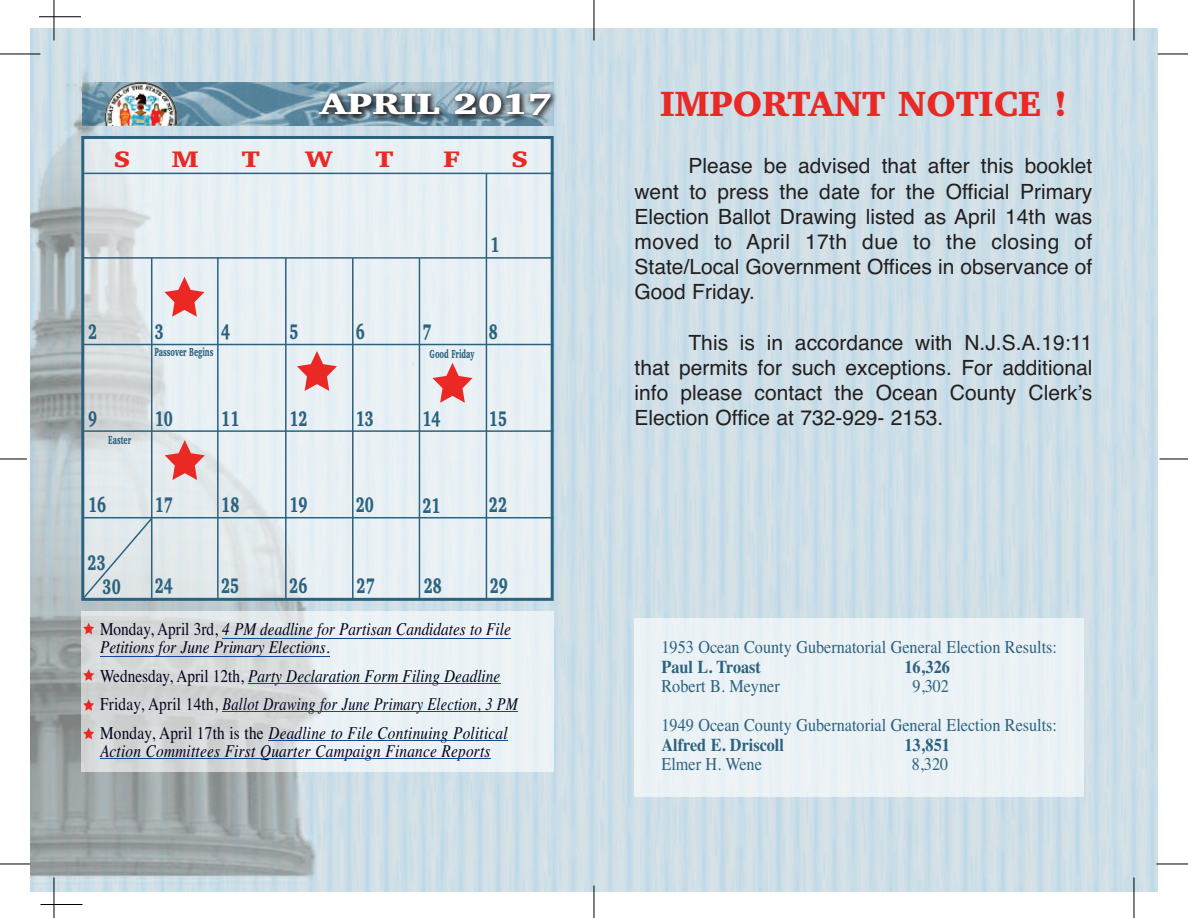
<style>
.page{position:relative;width:1188px;height:918px;background:#fff}
.page>*{position:absolute;margin:0;border:0;box-sizing:border-box;transform-origin:0 0}
.t1{font:900 36px "Charter";color:#ea2924}
.t2{font:900 30px "Charter";color:#fff;scale:1.29 1}
.t3{font:900 23.1px "Charter";color:#ea2924;scale:1.21 1}
.t4{font:900 21.6px/24px "Charter";color:#2b627f;scale:.65 1}
.t5{font:21px/25.2px "Helvetica";color:#231f20;text-align:justify}
.t6{font:italic 18px/28.5px "Times";letter-spacing:.015em;color:#00041c;scale:.85 1}
.t7{font:18px/39px "Times";color:#2b627f;scale:.9 1}
.t8{font:700 18px "Times";color:#2b627f;scale:.9 1}
.t9{font:900 12px "Charter";color:#2b627f;scale:.59 1}
.s1{font-size:29.7px}
.s2{font-style:normal}
</style>
<div class="page">
<img style="left:30px;top:28px;width:1128px;height:863px">
<hr style="left:54px;top:0;width:1px;height:40px;background:#000">
<hr style="left:594px;top:0;width:1px;height:40px;background:#000">
<hr style="left:594px;top:886px;width:1px;height:32px;background:#000">
<hr style="left:54px;top:877px;width:1px;height:41px;background:#000">
<hr style="left:1134px;top:0;width:1px;height:40px;background:#000">
<hr style="left:1134px;top:877px;width:1px;height:41px;background:#000">
<hr style="left:0;top:54px;width:40px;height:1px;background:#000">
<hr style="left:0;top:864px;width:30px;height:1px;background:#000">
<hr style="left:1156px;top:864px;width:32px;height:1px;background:#000">
<hr style="left:1158px;top:54px;width:30px;height:1px;background:#000">
<svg style="left:1159px;top:459px;width:29px;height:1px"></svg>
<svg style="left:0;top:459px;width:27px;height:1px"></svg>
<hr style="left:39px;top:16px;width:42px;height:1px;background:#000">
<hr style="left:40px;top:904px;width:43px;height:1px;background:#000">
<img style="left:82px;top:83px;width:23px;height:42px">
<img style="left:105px;top:82px;width:18px;height:44px">
<img style="left:123px;top:74px;width:19px;height:62px">
<img style="left:142px;top:74px;width:475px;height:62px">
<div style="left:81px;top:611px;width:472px;height:161px;background:#fff;opacity:.6"></div>
<hr style="left:222px;top:638px;width:289px;height:1px;background:#14469b">
<hr style="left:100px;top:656px;width:230px;height:1px;background:#14469b">
<hr style="left:248px;top:683px;width:252px;height:1px;background:#14469b">
<hr style="left:223px;top:712px;width:295px;height:1px;background:#14469b">
<hr style="left:268px;top:740px;width:240px;height:1px;background:#14469b">
<hr style="left:100px;top:758px;width:391px;height:1px;background:#14469b">
<svg style="left:83px;top:623px;width:11px;height:11px"></svg>
<svg style="left:83px;top:669px;width:11px;height:12px"></svg>
<svg style="left:83px;top:699px;width:11px;height:12px"></svg>
<svg style="left:83px;top:728px;width:11px;height:11px"></svg>
<div style="left:84px;top:139px;width:467px;height:459px;background:#fff;opacity:.55"></div>
<div style="left:81px;top:136px;width:473px;height:465px;border:3px solid #2b627f"></div>
<hr style="left:84px;top:173px;width:470px;height:1px;background:#2b627f">
<hr style="left:84px;top:257px;width:470px;height:2px;background:#2b627f">
<hr style="left:84px;top:344px;width:470px;height:1px;background:#2b627f">
<hr style="left:84px;top:430px;width:470px;height:2px;background:#2b627f">
<hr style="left:84px;top:517px;width:470px;height:1px;background:#2b627f">
<hr style="left:151px;top:257px;width:1px;height:344px;background:#2b627f">
<hr style="left:217px;top:257px;width:2px;height:342px;background:#2b627f">
<hr style="left:285px;top:258px;width:2px;height:341px;background:#2b627f">
<hr style="left:352px;top:258px;width:2px;height:341px;background:#2b627f">
<hr style="left:419px;top:258px;width:1px;height:341px;background:#2b627f">
<hr style="left:486px;top:173px;width:1px;height:426px;background:#2b627f">
<svg style="left:164px;top:277px;width:40px;height:40px;background:#e89b9b"></svg>
<svg style="left:297px;top:351px;width:40px;height:40px;background:#e89b9b"></svg>
<svg style="left:433px;top:363px;width:39px;height:40px;background:#e89898"></svg>
<svg style="left:165px;top:440px;width:40px;height:40px;background:#e59696"></svg>
<svg style="left:81px;top:516px;width:73px;height:85px;background:#c6d3d9"></svg>
<div style="left:634px;top:618px;width:450px;height:178px;background:#ebf2f5"></div>
<h2 class="t2" style="left:320px;top:86px;width:181px">APRIL <span class="s1">2017</span></h2>
<p class="t3" style="left:113px;top:146px;width:16px">S</p>
<p class="t3" style="left:172px;top:146px;width:24px">M</p>
<p class="t3" style="left:242px;top:146px;width:16px">T</p>
<p class="t3" style="left:305px;top:146px;width:25px">W</p>
<p class="t3" style="left:376px;top:146px;width:16px">T</p>
<p class="t3" style="left:443px;top:146px;width:15px">F</p>
<p class="t3" style="left:511px;top:146px;width:16px">S</p>
<p class="t4" style="left:491px;top:232px;width:15px">1</p>
<p class="t4" style="left:88px;top:320px;width:15px">2</p>
<p class="t4" style="left:155px;top:320px;width:15px">3</p>
<p class="t4" style="left:221px;top:320px;width:15px">4</p>
<p class="t4" style="left:289px;top:320px;width:15px">5</p>
<p class="t4" style="left:356px;top:320px;width:15px">6</p>
<p class="t4" style="left:422px;top:320px;width:15px">7</p>
<p class="t4" style="left:489px;top:320px;width:15px">8</p>
<p class="t9" style="left:155px;top:345px;width:101px">Passover Begins</p>
<p class="t9" style="left:430px;top:347px;width:78px">Good Friday</p>
<p class="t4" style="left:88px;top:406px;width:15px">9</p>
<p class="t4" style="left:155px;top:406px;width:29px">10</p>
<p class="t4" style="left:221px;top:406px;width:29px">11</p>
<p class="t4" style="left:289px;top:406px;width:29px">12</p>
<p class="t4" style="left:356px;top:406px;width:29px">13</p>
<p class="t4" style="left:422px;top:406px;width:29px">14</p>
<p class="t4" style="left:489px;top:406px;width:29px">15</p>
<p class="t9" style="left:108px;top:433px;width:41px">Easter</p>
<p class="t4" style="left:88px;top:493px;width:29px">16</p>
<p class="t4" style="left:155px;top:493px;width:29px">17</p>
<p class="t4" style="left:221px;top:493px;width:29px">18</p>
<p class="t4" style="left:289px;top:493px;width:29px">19</p>
<p class="t4" style="left:356px;top:493px;width:29px">20</p>
<p class="t4" style="left:422px;top:493px;width:29px">21</p>
<p class="t4" style="left:489px;top:493px;width:29px">22</p>
<p class="t4" style="left:103px;top:550px;width:29px;text-indent:-15px">23<br>30</p>
<p class="t4" style="left:155px;top:573px;width:29px">24</p>
<p class="t4" style="left:221px;top:574px;width:29px">25</p>
<p class="t4" style="left:289px;top:574px;width:29px">26</p>
<p class="t4" style="left:357px;top:574px;width:29px">27</p>
<p class="t4" style="left:424px;top:574px;width:29px">28</p>
<p class="t4" style="left:490px;top:574px;width:29px">29</p>
<p class="t6" style="left:100px;top:620px;width:485px;line-height:18px"><span class="s2">Monday, April 3rd,</span> 4 PM deadline for Partisan Candidates to File<br>Petitions for June Primary Elections.</p>
<p class="t6" style="left:100px;top:661px;width:493px"><span class="s2">Wednesday, April 12th,</span> Party Declaration Form Filing Deadline<br><span class="s2">Friday, April 14th,</span> Ballot Drawing for June Primary Election, 3 PM<br><span class="s2">Monday, April 17th is the</span> Deadline to File Continuing Political</p>
<p class="t6" style="left:100px;top:736px;width:461px">Action Committees First Quarter Campaign Finance Reports</p>
<h1 class="t1" style="left:660px;top:83px;width:408px">IMPORTANT NOTICE !</h1>
<p class="t5" style="left:634px;top:154px;width:459px;text-indent:54px">Please be advised that after this booklet went to press the date for the Official Primary Election Ballot Drawing listed as April 14th was moved to April 17th due to the closing of State/Local Government Offices in observance of Good Friday.</p>
<p class="t5" style="left:634px;top:330px;width:459px;text-indent:54px">This is in accordance with N.J.S.A.19:11 that permits for such exceptions. For additional info please contact the Ocean County Clerk’s Election Office at 732-929- 2153.</p>
<p class="t7" style="left:662px;top:628px;width:441px">1953 Ocean County Gubernatorial General Election Results:</p>
<p class="t8" style="left:662px;top:656px;width:112px">Paul L. Troast</p>
<p class="t8" style="left:905px;top:656px;width:52px">16,326</p>
<p class="t7" style="left:662px;top:667px;width:133px">Robert B. Meyner</p>
<p class="t7" style="left:662px;top:667px;width:441px;text-indent:251px">9,302<br>1949 Ocean County Gubernatorial General Election Results:</p>
<p class="t8" style="left:662px;top:734px;width:138px">Alfred E. Driscoll</p>
<p class="t8" style="left:905px;top:734px;width:52px">13,851</p>
<p class="t7" style="left:662px;top:745px;width:113px">Elmer H. Wene</p>
<p class="t7" style="left:912px;top:745px;width:42px">8,320</p>
</div>
